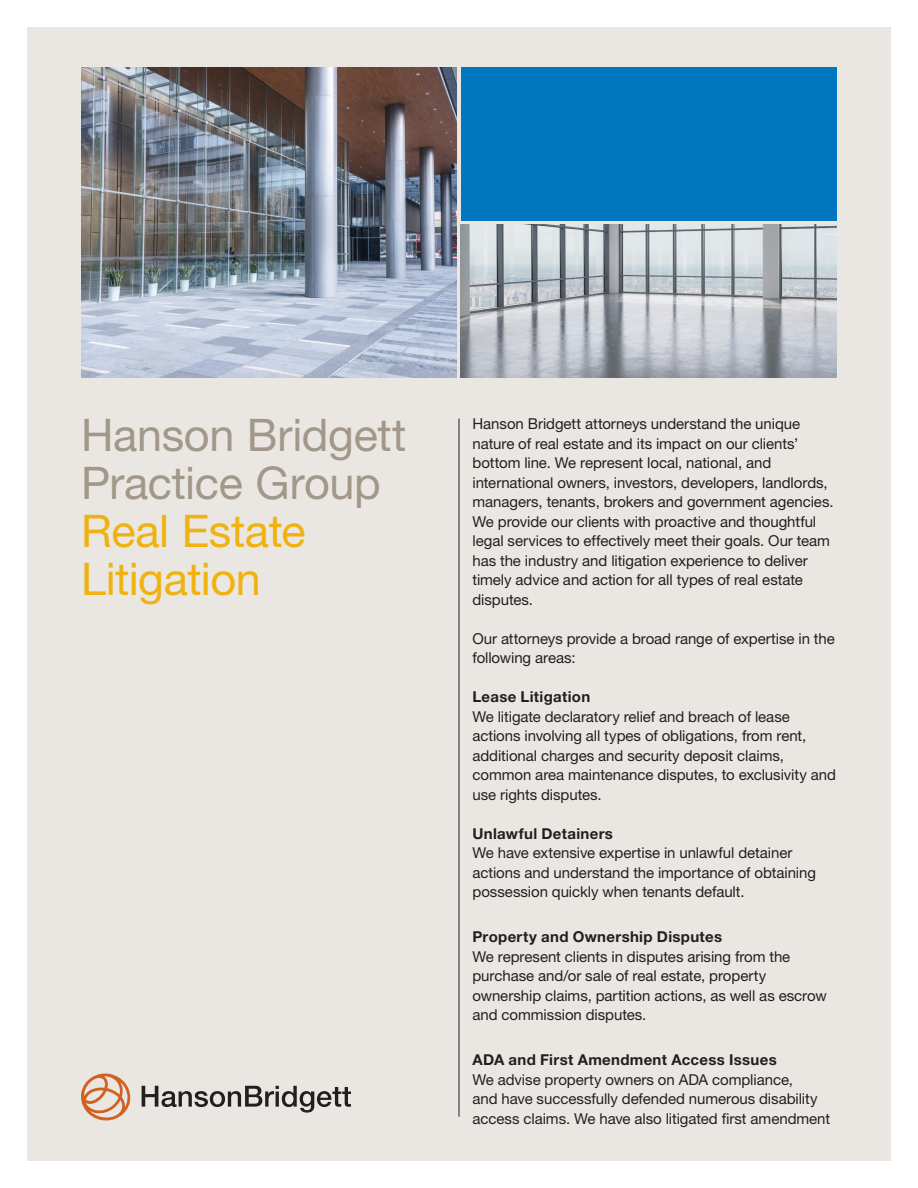
<style>
.page{position:relative;width:918px;height:1188px;background:#fff}
.page>*{position:absolute;margin:0;border:0;box-sizing:border-box;transform-origin:0 0}
.Practice_Group_Title{font:45px "Helvetica Neue LT Std";letter-spacing:-.01em;color:#a1988a}
.Section_Subhead{font:45px/48px "Helvetica Neue LT Std";letter-spacing:-.01em;color:#efb211}
.Bullet_Point_List_v3{font:15px/19.5px "Helvetica Neue LT Std";letter-spacing:-.005em;color:#231f20}
.Section_Subhead-2{font:15px/19.5px "Helvetica Neue LT Std";letter-spacing:-.005em;color:#231f20}
.Section_Subhead-3{font:700 15px "Helvetica Neue LT Std";letter-spacing:.02em;color:#231f20}
.Bullet_Point_List_v3-2{font:700 15px "Helvetica Neue LT Std";letter-spacing:.02em;color:#231f20}
.s1{font-weight:700}
</style>
<div class="page">
<div style="left:27px;top:27px;width:864px;height:1134px;background:#eae7e3"></div>
<hr style="left:459px;top:418px;width:1px;height:699px;background:#231f20">
<svg style="left:142px;top:1086px;width:209px;height:27px"></svg>
<svg style="left:81px;top:1074px;width:50px;height:46px"></svg>
<div style="left:461px;top:68px;width:375px;height:153px;background:#0077c0"></div>
<img style="left:461px;top:224px;width:375px;height:154px">
<img style="left:81px;top:68px;width:376px;height:310px">
<p class="Practice_Group_Title" style="left:81px;top:408px;width:327px">Hanson Bridgett</p>
<p class="Practice_Group_Title" style="left:81px;top:456px;width:301px">Practice Group</p>
<p class="Section_Subhead" style="left:81px;top:506px;width:226px">Real Estate<br>Litigation</p>
<p class="Bullet_Point_List_v3" style="left:472px;top:414px;width:363px">Hanson Bridgett attorneys understand the unique nature of real estate and its impact on our clients’ bottom line. We represent local, national, and international owners, investors, developers, landlords, managers, tenants, brokers and government agencies.<br>We provide our clients with proactive and thoughtful legal services to effectively meet their goals. Our team has the industry and litigation experience to deliver timely advice and action for all types of real estate disputes.</p>
<p class="Bullet_Point_List_v3" style="left:472px;top:628px;width:364px">Our attorneys provide a broad range of expertise in the following areas:</p>
<p class="Section_Subhead-3" style="left:472px;top:688px;width:119px">Lease Litigation</p>
<p class="Bullet_Point_List_v3" style="left:472px;top:706px;width:365px">We litigate declaratory relief and breach of lease actions involving all types of obligations, from rent, additional charges and security deposit claims, common area maintenance disputes, to exclusivity and use rights disputes.</p>
<p class="Section_Subhead-2" style="left:472px;top:823px;width:345px"><span class="s1">Unlawful Detainers<br></span>We have extensive expertise in unlawful detainer actions and understand the importance of obtaining possession quickly when tenants default.</p>
<p class="Section_Subhead-3" style="left:472px;top:928px;width:251px">Property and Ownership Disputes</p>
<p class="Bullet_Point_List_v3" style="left:472px;top:946px;width:356px">We represent clients in disputes arising from the purchase and/or sale of real estate, property ownership claims, partition actions, as well as escrow and commission disputes.</p>
<p class="Bullet_Point_List_v3-2" style="left:472px;top:1051px;width:306px">ADA and First Amendment Access Issues</p>
<p class="Bullet_Point_List_v3" style="left:472px;top:1069px;width:359px">We advise property owners on ADA compliance,<br>and have successfully defended numerous disability access claims. We have also litigated first amendment</p>
</div>
